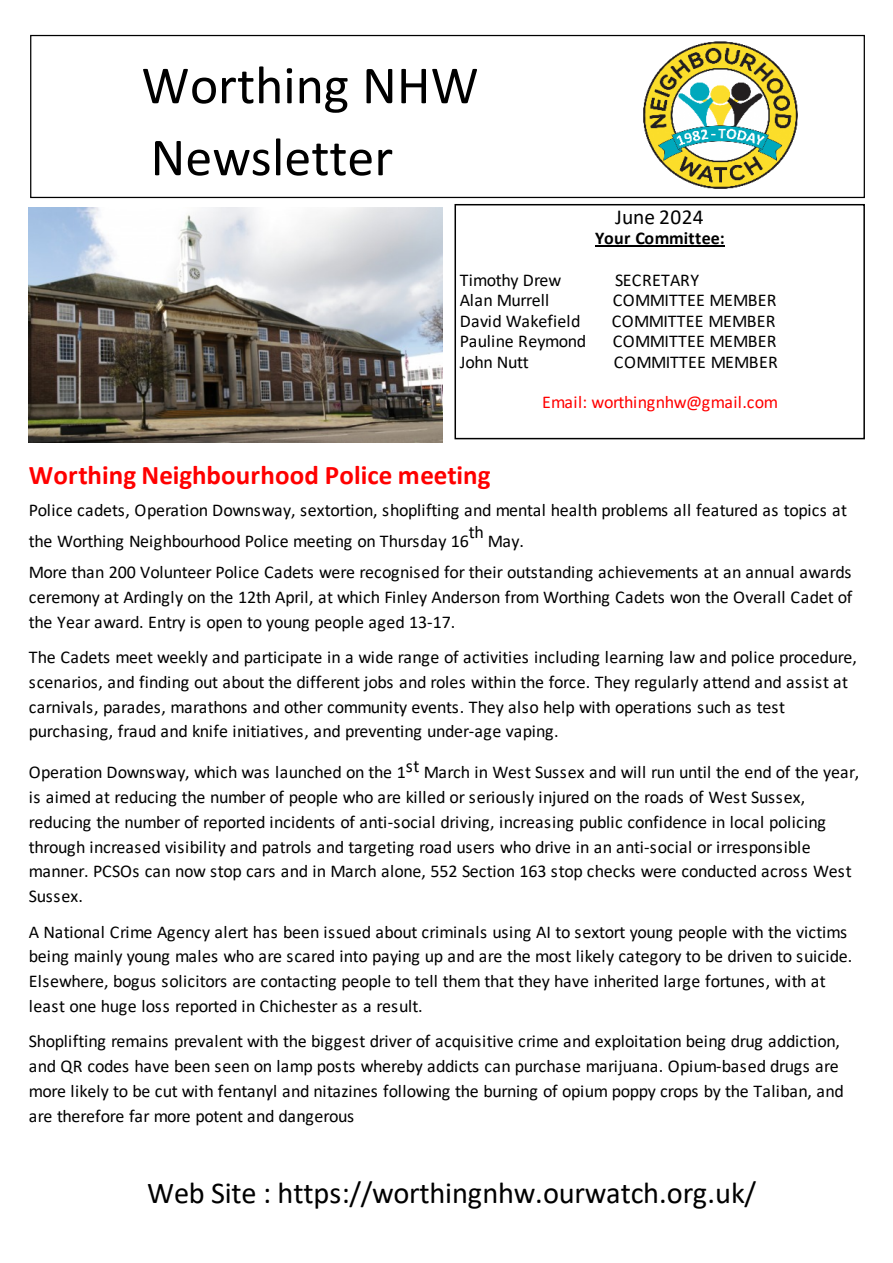
<style>
.page{position:relative;width:893px;height:1263px;background:#fff}
.page>*{position:absolute;margin:0;border:0;box-sizing:border-box;transform-origin:0 0}
.t1{font:54px/72px "Calibri";color:#000}
.t2{font:30.3px "Calibri";letter-spacing:-.005em;color:#000}
.t3{font:700 27px "Calibri";letter-spacing:.005em;color:#f00}
.t4{font:21.3px "Calibri";letter-spacing:.01em;color:#000}
.t5{font:18px/24.8px "Calibri";letter-spacing:-.015em;color:#000}
.t6{font:18px "Calibri";letter-spacing:.01em;color:#000}
.t7{font:18px "Calibri";letter-spacing:-.025em;color:#f00}
.t8{font:700 18px "Calibri";letter-spacing:.005em;color:#000}
.t9{font:18px "Calibri";letter-spacing:.015em;color:#000}
</style>
<div class="page">
<div style="left:30px;top:35px;width:835px;height:163px;border:1px solid #000"></div>
<div style="left:454px;top:204px;width:411px;height:235px;border:2px solid #000"></div>
<hr style="left:595px;top:246px;width:129px;height:1px;background:#000">
<img style="left:29px;top:207px;width:413px;height:236px">
<img style="left:615px;top:34px;width:208px;height:173px">
<h1 class="t1" style="left:141px;top:54px;width:339px">Worthing NHW<br>Newsletter</h1>
<p class="t4" style="left:615px;top:208px;width:90px">June 2024</p>
<p class="t8" style="left:595px;top:231px;width:131px">Your Committee:</p>
<p class="t5" style="left:460px;top:269px;width:103px">Timothy Drew</p>
<p class="t9" style="left:615px;top:272px;width:86px">SECRETARY</p>
<p class="t5" style="left:460px;top:290px;width:91px">Alan Murrell</p>
<p class="t6" style="left:613px;top:293px;width:165px">COMMITTEE MEMBER</p>
<p class="t6" style="left:460px;top:313px;width:122px">David Wakefield</p>
<p class="t6" style="left:612px;top:313px;width:165px">COMMITTEE MEMBER</p>
<p class="t5" style="left:460px;top:330px;width:128px">Pauline Reymond</p>
<p class="t6" style="left:613px;top:334px;width:165px">COMMITTEE MEMBER</p>
<p class="t5" style="left:460px;top:351px;width:71px">John Nutt</p>
<p class="t6" style="left:614px;top:354px;width:165px">COMMITTEE MEMBER</p>
<p class="t7" style="left:542px;top:395px;width:238px">Email: worthingnhw@gmail.com</p>
<h3 class="t3" style="left:29px;top:463px;width:463px">Worthing Neighbourhood Police meeting</h3>
<p class="t5" style="left:29px;top:497px;width:820px;line-height:30.3px">Police cadets, Operation Downsway, sextortion, shoplifting and mental health problems all featured as topics at the Worthing Neighbourhood Police meeting on Thursday 16</p>
<p class="t5" style="left:469px;top:521px;width:17px">th</p>
<p class="t5" style="left:29px;top:526px;width:824px;line-height:31.5px;text-indent:459px">May.<br>More than 200 Volunteer Police Cadets were recognised for their outstanding achievements at an annual awards</p>
<p class="t5" style="left:29px;top:586px;width:825px">ceremony at Ardingly on the 12th April, at which Finley Anderson from Worthing Cadets won the Overall Cadet of the Year award. Entry is open to young people aged 13-17.</p>
<p class="t5" style="left:29px;top:646px;width:829px">The Cadets meet weekly and participate in a wide range of activities including learning law and police procedure, scenarios, and finding out about the different jobs and roles within the force. They regularly attend and assist at carnivals, parades, marathons and other community events. They also help with operations such as test purchasing, fraud and knife initiatives, and preventing under-age vaping.</p>
<p class="t5" style="left:29px;top:762px;width:832px">Operation Downsway, which was launched on the 1st March in West Sussex and will run until the end of the year, is aimed at reducing the number of people who are killed or seriously injured on the roads of West Sussex, reducing the number of reported incidents of anti-social driving, increasing public confidence in local policing through increased visibility and patrols and targeting road users who drive in an anti-social or irresponsible manner. PCSOs can now stop cars and in March alone, 552 Section 163 stop checks were conducted across West Sussex.</p>
<p class="t5" style="left:29px;top:921px;width:825px">A National Crime Agency alert has been issued about criminals using AI to sextort young people with the victims being mainly young males who are scared into paying up and are the most likely category to be driven to suicide.<br>Elsewhere, bogus solicitors are contacting people to tell them that they have inherited large fortunes, with at least one huge loss reported in Chichester as a result.</p>
<p class="t5" style="left:29px;top:1030px;width:816px">Shoplifting remains prevalent with the biggest driver of acquisitive crime and exploitation being drug addiction, and QR codes have been seen on lamp posts whereby addicts can purchase marijuana. Opium-based drugs are more likely to be cut with fentanyl and nitazines following the burning of opium poppy crops by the Taliban, and are therefore far more potent and dangerous</p>
<h2 class="t2" style="left:147px;top:1180px;width:611px">Web Site : https://worthingnhw.ourwatch.org.uk/</h2>
</div>
